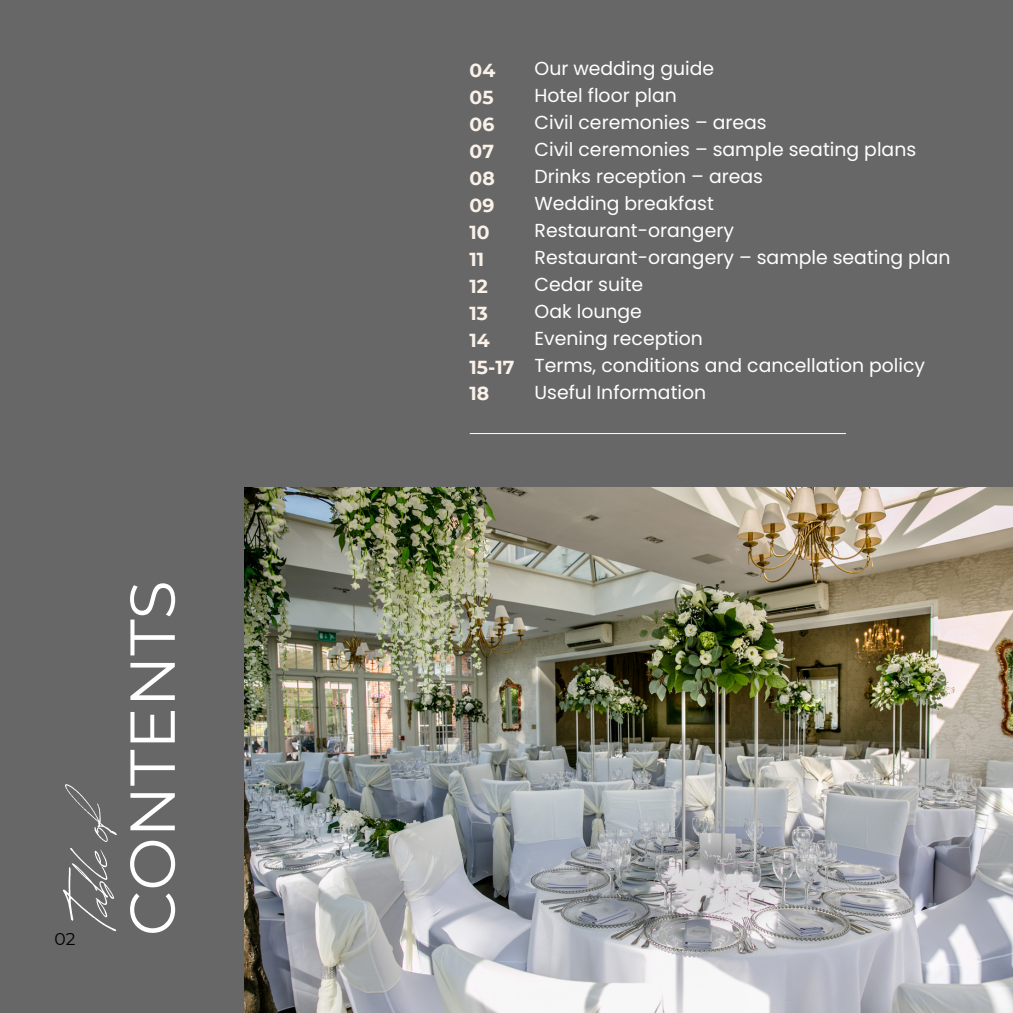
<style>
.page{position:relative;width:1013px;height:1013px;background:#fff}
.page>*{position:absolute;margin:0;border:0;box-sizing:border-box;transform-origin:0 0}
.t1{font:73.62px "Revive 80 Signature";color:#fff}
.t2{font:63.38px "Montserrat";color:#fff}
.t3{font:18.88px "Poppins";color:#fff}
.t4{font:700 18.88px/27px "Montserrat";color:#faf2e9}
.t5{font:17.12px "Montserrat";color:#000001}
</style>
<div class="page">
<div style="left:0;top:0;width:1012px;height:1012px;background:#676767"></div>
<img style="left:245px;top:487px;width:767px;height:525px">
<hr style="left:470px;top:433px;width:375px;height:1px;background:#fff">
<p class="t1" style="left:38px;top:925px;width:151px;rotate:-90deg">Table of</p>
<p class="t5" style="left:54px;top:928px;width:22px">02</p>
<p class="t2" style="left:113px;top:936px;width:357px;rotate:-90deg">CONTENTS</p>
<p class="t4" style="left:469px;top:56px;width:27px">04</p>
<p class="t4" style="left:469px;top:83px;width:26px">05<br>06</p>
<p class="t4" style="left:469px;top:137px;width:26px">07</p>
<p class="t4" style="left:469px;top:164px;width:27px">08</p>
<p class="t4" style="left:469px;top:191px;width:46px">09<br>10<br>11<br>12<br>13<br>14<br>15-17</p>
<p class="t4" style="left:469px;top:380px;width:21px">18</p>
<h3 class="t3" style="left:534px;top:56px;width:181px">Our wedding guide</h3>
<p class="t3" style="left:534px;top:83px;width:144px">Hotel floor plan</p>
<h3 class="t3" style="left:534px;top:109px;width:234px">Civil ceremonies – areas</h3>
<p class="t3" style="left:534px;top:136px;width:383px">Civil ceremonies – sample seating plans</p>
<h3 class="t3" style="left:534px;top:163px;width:230px">Drinks reception – areas</h3>
<p class="t3" style="left:534px;top:190px;width:181px">Wedding breakfast</p>
<p class="t3" style="left:534px;top:217px;width:201px">Restaurant-orangery</p>
<p class="t3" style="left:534px;top:244px;width:417px">Restaurant-orangery – sample seating plan</p>
<p class="t3" style="left:534px;top:271px;width:110px">Cedar suite</p>
<p class="t3" style="left:534px;top:298px;width:109px">Oak lounge</p>
<p class="t3" style="left:534px;top:325px;width:170px">Evening reception</p>
<p class="t3" style="left:534px;top:352px;width:392px">Terms, conditions and cancellation policy</p>
<p class="t3" style="left:534px;top:379px;width:173px">Useful Information</p>
</div>
